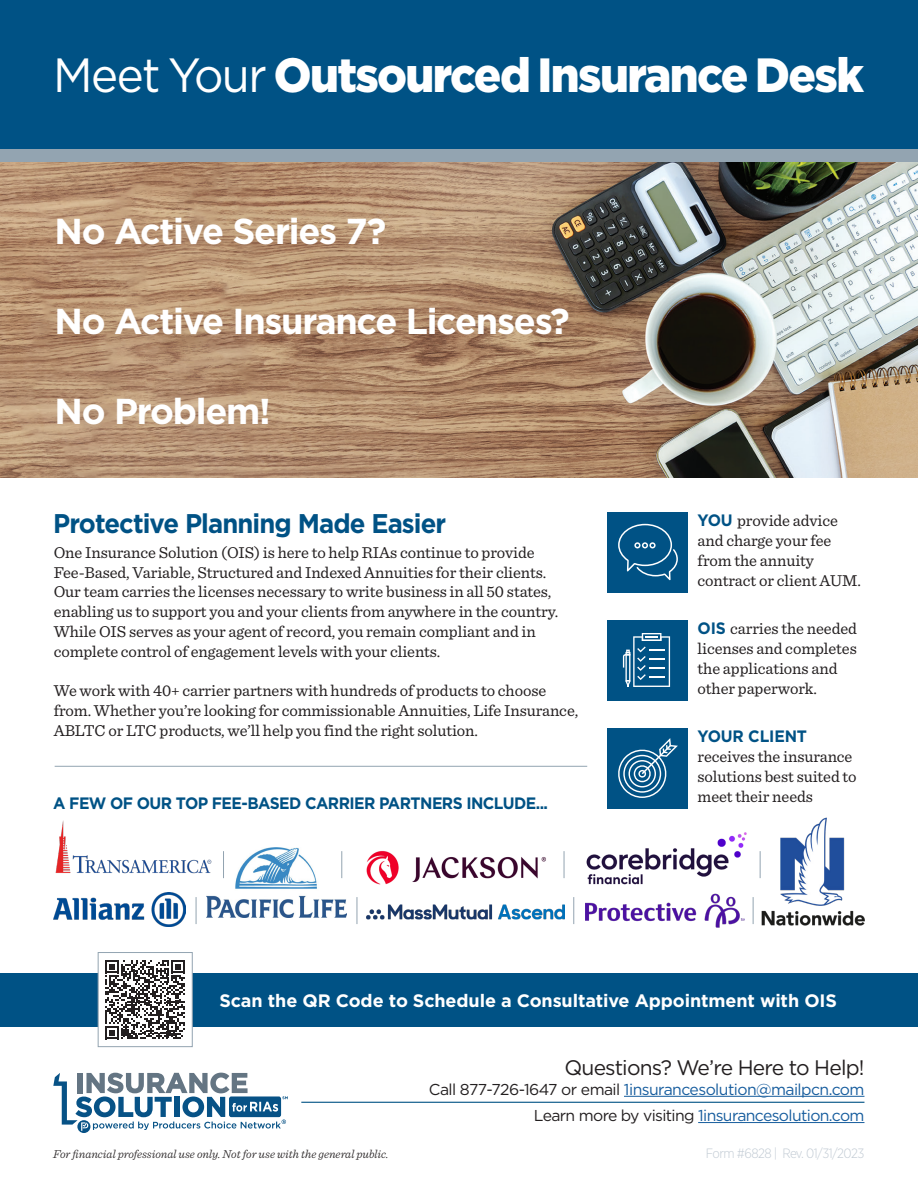
<style>
.page{position:relative;width:918px;height:1188px;background:#fff}
.page>*{position:absolute;margin:0;border:0;box-sizing:border-box;transform-origin:0 0}
.t1{font:900 48px "Gotham";letter-spacing:-.035em;color:#fff;scale:.95 1}
.t2{font:700 36px "Gotham";letter-spacing:-.035em;color:#fff}
.t3{font:700 27px "Gotham";letter-spacing:-.035em;color:#005285;scale:.95 1}
.t4{font:21px "Gotham";letter-spacing:-.04em;color:#231f20}
.t5{font:700 18px "Gotham";letter-spacing:-.005em;color:#fff}
.t6{font:16.5px/19.8px "Sentinel";letter-spacing:-.005em;color:#231f20}
.t7{font:700 16.5px "Gotham";letter-spacing:-.035em;color:#005285;scale:.95 1}
.t8{font:15.75px "Gotham";letter-spacing:-.04em;color:#175d9e}
.t9{font:300 13.5px "Gotham Narrow";letter-spacing:-.04em;color:#c2cbd4}
.t10{font:italic 300 12px "Sentinel";color:#231f20}
.s1{font-weight:400}
.s2{font-family:"Gotham";font-weight:700;color:#005285}
.s3{color:#231f20}
</style>
<div class="page">
<img style="left:0;top:162px;width:918px;height:316px">
<svg style="left:53px;top:1073px;width:235px;height:60px"></svg>
<hr style="left:301px;top:1102px;width:563px;height:1px;background:#005285">
<div style="left:0;top:973px;width:918px;height:54px;background:#005285"></div>
<div style="left:0;top:144px;width:918px;height:18px;background:#93a4b1"></div>
<div style="left:0;top:0;width:918px;height:148px;background:#005285"></div>
<div style="left:608px;top:512px;width:80px;height:81px;background:#005285"></div>
<div style="left:608px;top:620px;width:80px;height:81px;background:#005285"></div>
<div style="left:608px;top:728px;width:80px;height:81px;background:#005285"></div>
<div style="left:98px;top:952px;width:95px;height:95px;background:#fff;border:1px solid #93a4b1"></div>
<hr style="left:624px;top:1096px;width:240px;height:1px;background:#175d9e">
<hr style="left:698px;top:1122px;width:166px;height:1px;background:#175d9e">
<svg style="left:623px;top:633px;width:47px;height:54px"></svg>
<svg style="left:618px;top:524px;width:60px;height:56px"></svg>
<svg style="left:618px;top:738px;width:60px;height:60px"></svg>
<svg style="left:106px;top:960px;width:79px;height:79px"></svg>
<img style="left:206px;top:848px;width:141px;height:70px">
<img style="left:53px;top:892px;width:133px;height:34px">
<img style="left:366px;top:850px;width:180px;height:35px">
<img style="left:366px;top:904px;width:198px;height:16px">
<img style="left:762px;top:818px;width:103px;height:107px">
<img style="left:585px;top:893px;width:160px;height:35px">
<img style="left:55px;top:820px;width:157px;height:55px">
<svg style="left:223px;top:851px;width:1px;height:27px"></svg>
<svg style="left:341px;top:851px;width:1px;height:27px"></svg>
<svg style="left:564px;top:851px;width:1px;height:27px"></svg>
<svg style="left:760px;top:851px;width:1px;height:27px"></svg>
<svg style="left:196px;top:897px;width:1px;height:27px"></svg>
<svg style="left:357px;top:897px;width:1px;height:27px"></svg>
<svg style="left:573px;top:897px;width:1px;height:27px"></svg>
<svg style="left:753px;top:897px;width:1px;height:27px"></svg>
<hr style="left:55px;top:766px;width:532px;height:1px;background:#93a4b1">
<img style="left:586px;top:833px;width:161px;height:52px">
<p class="t1" style="left:53px;top:42px;width:855px"><span class="s1">Meet Your</span> Outsourced Insurance Desk</p>
<p class="t2" style="left:55px;top:207px;width:333px">No Active Series 7?</p>
<p class="t2" style="left:55px;top:297px;width:517px">No Active Insurance Licenses?</p>
<p class="t2" style="left:55px;top:387px;width:218px">No Problem!</p>
<p class="t3" style="left:53px;top:506px;width:415px">Protective Planning Made Easier</p>
<p class="t6" style="left:54px;top:541px;width:506px">One Insurance Solution (OIS) is here to help RIAs continue to provide Fee-Based, Variable, Structured and Indexed Annuities for their clients.<br>Our team carries the licenses necessary to write business in all 50 states, enabling us to support you and your clients from anywhere in the country.<br>While OIS serves as your agent of record, you remain compliant and in complete control of engagement levels with your clients.</p>
<p class="t6" style="left:54px;top:680px;width:526px">We work with 40+ carrier partners with hundreds of products to choose from. Whether you’re looking for commissionable Annuities, Life Insurance,<br>ABLTC or LTC products, we’ll help you find the right solution.</p>
<p class="t7" style="left:53px;top:792px;width:522px">A FEW OF OUR TOP FEE-BASED CARRIER PARTNERS INCLUDE...</p>
<p class="t6" style="left:698px;top:510px;width:165px"><span class="s2">YOU</span> provide advice and charge your fee from the annuity contract or client AUM.</p>
<p class="t6" style="left:698px;top:618px;width:161px"><span class="s2">OIS</span> carries the needed licenses and completes the applications and other paperwork.</p>
<p class="t6" style="left:698px;top:726px;width:161px"><span class="s2">YOUR CLIENT </span>receives the insurance solutions best suited to meet their needs</p>
<p class="t5" style="left:219px;top:988px;width:619px">Scan the QR Code to Schedule a Consultative Appointment with OIS</p>
<p class="t4" style="left:565px;top:1054px;width:301px">Questions? We’re Here to Help!</p>
<p class="t8" style="left:429px;top:1079px;width:437px"><span class="s3">Call 877-726-1647 or email</span> 1insurancesolution@mailpcn.com</p>
<p class="t8" style="left:534px;top:1105px;width:332px"><span class="s3">Learn more by visiting</span> 1insurancesolution.com</p>
<p class="t10" style="left:53px;top:1145px;width:337px">For financial professional use only. Not for use with the general public.</p>
<p class="t9" style="left:706px;top:1145px;width:160px">Form #6828 | Rev. 01/31/2023</p>
</div>
